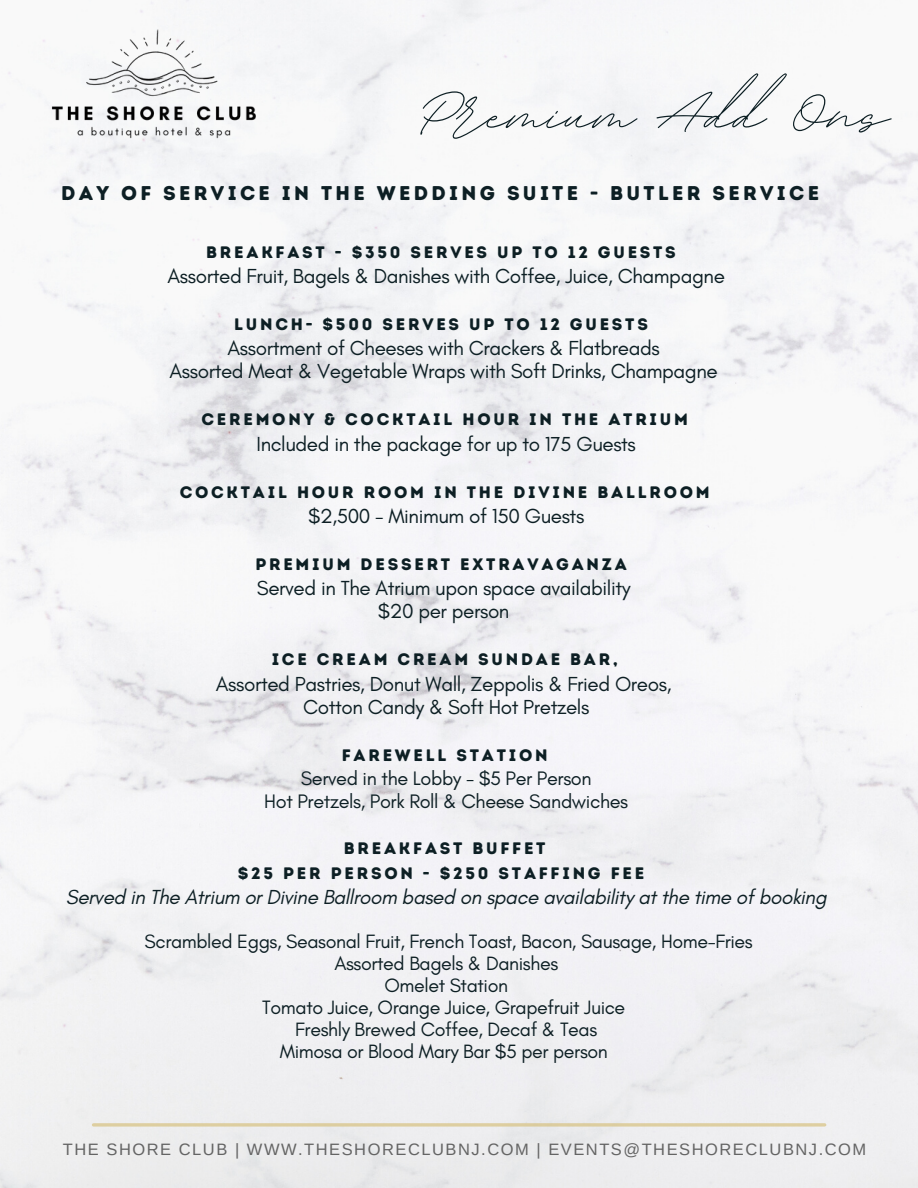
<style>
.page{position:relative;width:918px;height:1188px;background:#fff}
.page>*{position:absolute;margin:0;border:0;box-sizing:border-box;transform-origin:0 0}
.t1{font:105.3px "BD Script";color:#0d1f24}
.t2{font:20.7px/23.2px "Glacial Indifference";letter-spacing:-.02em;color:#0d1f24;text-align:center}
.t3{font:italic 20.7px "Glacial Indifference";letter-spacing:-.02em;color:#0d1f24}
.t4{font:19.95px/22.2px "Glacial Indifference";letter-spacing:-.02em;color:#0d1f24;text-align:center}
.t5{font:19.95px "Intro Rust Base";letter-spacing:.165em;color:#0d1f24}
.t6{font:19.65px/21.9px "Glacial Indifference";letter-spacing:-.02em;color:#0d1f24;text-align:center}
.t7{font:16.65px/24.6px "Intro Rust Base";letter-spacing:.165em;color:#0d1f24;text-align:center}
.t8{font:16.5px "Arimo";letter-spacing:.09em;color:#646464}
</style>
<div class="page">
<img style="left:46px;top:4px;width:210px;height:136px">
<svg style="left:93px;top:1123px;width:732px;height:4px;background:#dfd2ac"></svg>
<h1 class="t1" style="left:418px;top:44px;width:472px">Premium Add Ons</h1>
<p class="t5" style="left:61px;top:181px;width:760px">DAY OF SERVICE IN THE WEDDING SUITE - BUTLER SERVICE</p>
<p class="t7" style="left:206px;top:240px;width:471px">BREAKFAST - $350 SERVES UP TO 12 GUESTS</p>
<p class="t2" style="left:168px;top:264px;width:559px">Assorted Fruit, Bagels &amp; Danishes with Coffee, Juice, Champagne</p>
<p class="t7" style="left:234px;top:312px;width:415px">LUNCH- $500 SERVES UP TO 12 GUESTS</p>
<p class="t2" style="left:170px;top:336px;width:550px">Assortment of Cheeses with Crackers &amp; Flatbreads<br>Assorted Meat &amp; Vegetable Wraps with Soft Drinks, Champagne</p>
<p class="t7" style="left:201px;top:407px;width:488px">CEREMONY &amp; COCKTAIL HOUR IN THE ATRIUM</p>
<p class="t2" style="left:257px;top:432px;width:381px">Included in the package for up to 175 Guests</p>
<p class="t7" style="left:180px;top:480px;width:531px">COCKTAIL HOUR ROOM IN THE DIVINE BALLROOM</p>
<p class="t2" style="left:308px;top:504px;width:278px">$2,500 - Minimum of 150 Guests</p>
<p class="t7" style="left:255px;top:552px;width:373px">PREMIUM DESSERT EXTRAVAGANZA</p>
<p class="t2" style="left:257px;top:576px;width:375px">Served in The Atrium upon space availability $20 per person</p>
<p class="t7" style="left:272px;top:647px;width:348px">ICE CREAM CREAM SUNDAE BAR,</p>
<p class="t2" style="left:216px;top:672px;width:457px">Assorted Pastries, Donut Wall, Zeppolis &amp; Fried Oreos,<br>Cotton Candy &amp; Soft Hot Pretzels</p>
<p class="t7" style="left:342px;top:743px;width:207px">FAREWELL STATION</p>
<p class="t4" style="left:264px;top:767px;width:365px">Served in the Lobby - $5 Per Person<br>Hot Pretzels, Pork Roll &amp; Cheese Sandwiches</p>
<p class="t7" style="left:238px;top:836px;width:408px">BREAKFAST BUFFET<br>$25 PER PERSON - $250 STAFFING FEE</p>
<p class="t3" style="left:66px;top:884px;width:762px">Served in The Atrium or Divine Ballroom based on space availability at the time of booking</p>
<p class="t6" style="left:145px;top:930px;width:610px">Scrambled Eggs, Seasonal Fruit, French Toast, Bacon, Sausage, Home-Fries Assorted Bagels &amp; Danishes<br>Omelet Station<br>Tomato Juice, Orange Juice, Grapefruit Juice<br>Freshly Brewed Coffee, Decaf &amp; Teas<br>Mimosa or Blood Mary Bar $5 per person</p>
<p class="t8" style="left:63px;top:1140px;width:805px">THE SHORE CLUB | WWW.THESHORECLUBNJ.COM | EVENTS@THESHORECLUBNJ.COM</p>
</div>
